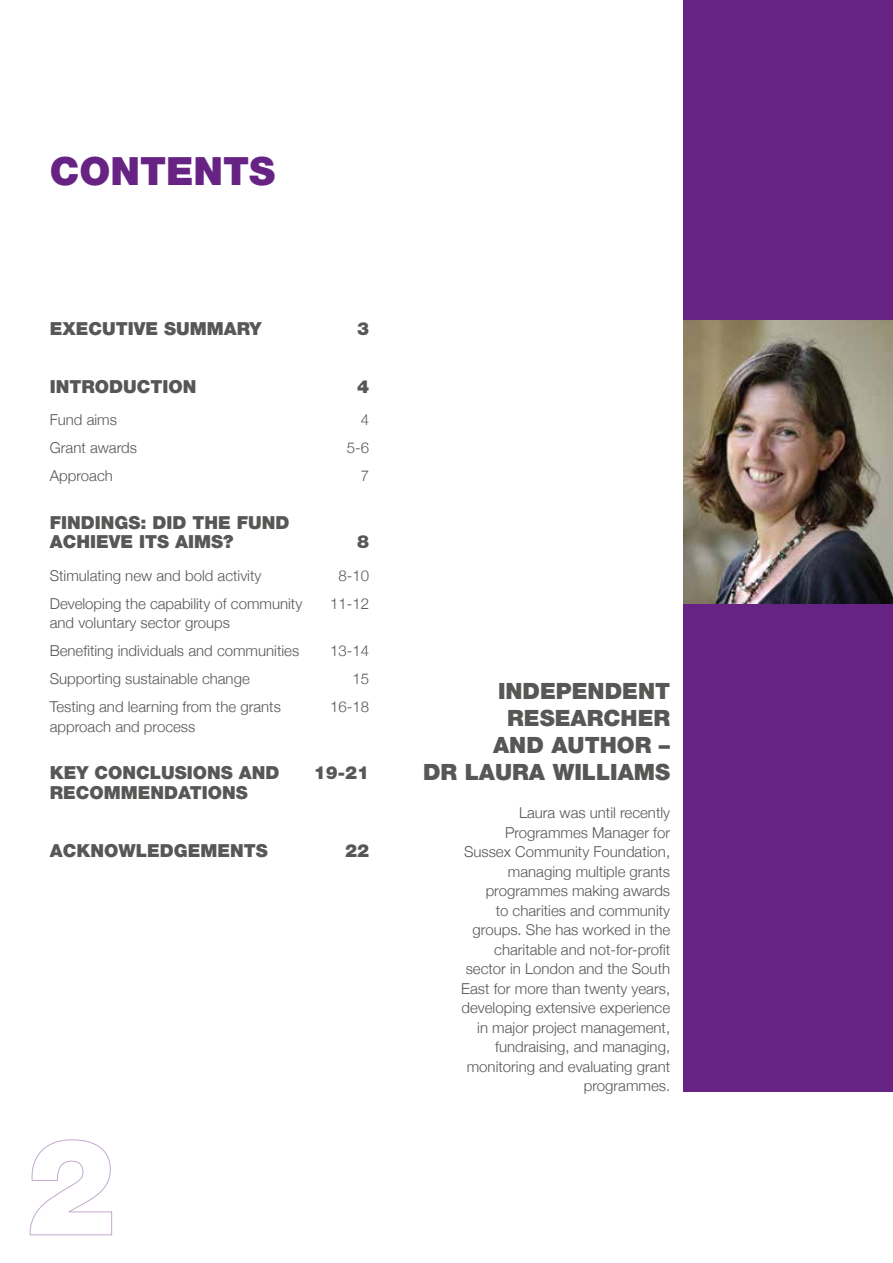
<style>
.page{position:relative;width:893px;height:1263px;background:#fff}
.page>*{position:absolute;margin:0;border:0;box-sizing:border-box;transform-origin:0 0}
.t1{font:900 39px "Helvetica Neue";color:#662383}
.t2{font:900 22.5px/27px "Helvetica Neue";color:#575756;text-align:right}
.t3{font:900 18px/19.5px "Helvetica Neue";color:#575756}
.t4{font:300 15px/19.5px "Helvetica Neue";color:#575756}
</style>
<div class="page">
<div style="left:684px;top:0;width:209px;height:1091px;background:#662383"></div>
<img style="left:684px;top:320px;width:209px;height:284px">
<svg style="left:30px;top:1139px;width:82px;height:96px"></svg>
<h1 class="t1" style="left:50px;top:148px;width:227px">CONTENTS</h1>
<p class="t3" style="left:50px;top:318px;width:213px">EXECUTIVE SUMMARY</p>
<p class="t3" style="left:357px;top:318px;width:14px">3</p>
<p class="t3" style="left:50px;top:377px;width:148px">INTRODUCTION</p>
<p class="t3" style="left:357px;top:377px;width:14px">4</p>
<p class="t4" style="left:50px;top:409px;width:69px">Fund aims</p>
<p class="t4" style="left:361px;top:409px;width:10px">4</p>
<p class="t4" style="left:50px;top:437px;width:89px">Grant awards</p>
<p class="t4" style="left:347px;top:437px;width:24px">5-6</p>
<p class="t4" style="left:50px;top:465px;width:65px">Approach</p>
<p class="t4" style="left:361px;top:465px;width:10px">7</p>
<p class="t3" style="left:50px;top:512px;width:241px">FINDINGS: DID THE FUND<br>ACHIEVE ITS AIMS?</p>
<p class="t3" style="left:357px;top:532px;width:14px">8</p>
<p class="t4" style="left:50px;top:564px;width:213px">Stimulating new and bold activity</p>
<p class="t4" style="left:338px;top:564px;width:32px">8-10</p>
<p class="t4" style="left:50px;top:592px;width:254px">Developing the capability of community</p>
<p class="t4" style="left:330px;top:592px;width:40px">11-12</p>
<p class="t4" style="left:50px;top:608px;width:251px;line-height:28px">and voluntary sector groups<br>Benefiting individuals and communities</p>
<p class="t4" style="left:330px;top:640px;width:40px">13-14</p>
<p class="t4" style="left:50px;top:668px;width:202px">Supporting sustainable change</p>
<p class="t4" style="left:352px;top:668px;width:18px">15</p>
<p class="t4" style="left:50px;top:696px;width:233px">Testing and learning from the grants</p>
<p class="t4" style="left:330px;top:696px;width:40px">16-18</p>
<p class="t4" style="left:50px;top:715px;width:147px">approach and process</p>
<p class="t3" style="left:50px;top:763px;width:231px">KEY CONCLUSIONS AND</p>
<p class="t3" style="left:314px;top:763px;width:57px">19-21</p>
<p class="t3" style="left:50px;top:782px;width:200px">RECOMMENDATIONS</p>
<p class="t3" style="left:50px;top:841px;width:220px">ACKNOWLEDGEMENTS</p>
<p class="t3" style="left:345px;top:841px;width:26px">22</p>
<h2 class="t2" style="left:423px;top:677px;width:249px">INDEPENDENT<br>RESEARCHER<br>AND AUTHOR –<br>DR LAURA WILLIAMS</h2>
<p class="t4" style="left:461px;top:802px;width:210px;text-align:right">Laura was until recently<br>Programmes Manager for<br>Sussex Community Foundation, managing multiple grants programmes making awards<br>to charities and community groups. She has worked in the charitable and not-for-profit sector in London and the South<br>East for more than twenty years, developing extensive experience in major project management, fundraising, and managing, monitoring and evaluating grant programmes.</p>
</div>
